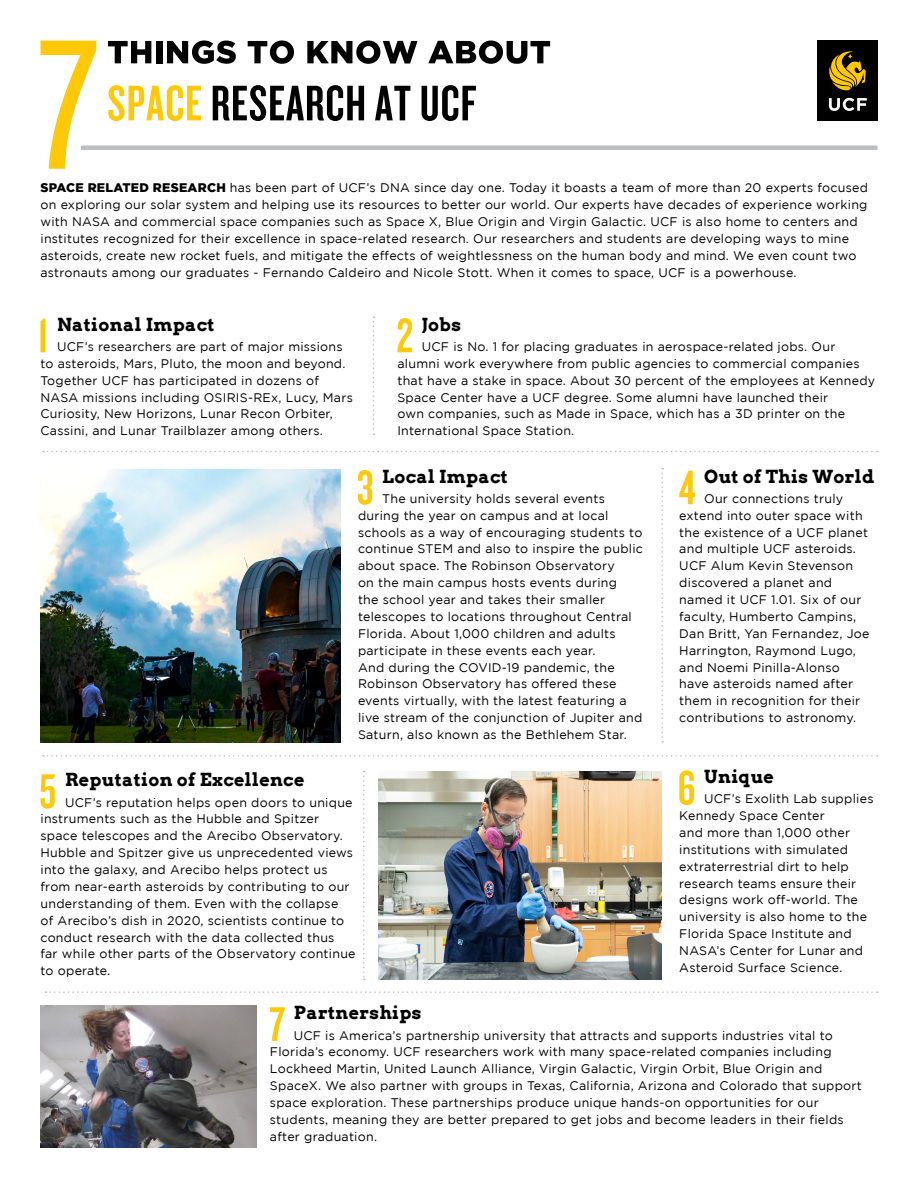
<style>
.page{position:relative;width:918px;height:1188px;background:#fff}
.page>*{position:absolute;margin:0;border:0;box-sizing:border-box;transform-origin:0 0}
.t1{font:50.4px "Knockout HTF48 Featherweight";color:#ffc907}
.t2{font:700 18px "Arvo";letter-spacing:.02em;color:#000}
.t3{font:12.45px/16.8px "Gotham";letter-spacing:.02em;color:#000}
.s1{font-weight:900}
</style>
<div class="page">
<svg style="left:40px;top:41px;width:56px;height:128px"></svg>
<img style="left:40px;top:469px;width:301px;height:273px">
<img style="left:378px;top:771px;width:284px;height:209px">
<div style="left:81px;top:145px;width:797px;height:5px;background:#bcbec0"></div>
<svg style="left:108px;top:41px;width:43px;height:22px"></svg>
<div style="left:156px;top:41px;width:6px;height:22px;background:#000"></div>
<svg style="left:167px;top:41px;width:69px;height:23px"></svg>
<svg style="left:248px;top:41px;width:46px;height:23px"></svg>
<svg style="left:307px;top:41px;width:111px;height:23px"></svg>
<svg style="left:428px;top:41px;width:122px;height:23px"></svg>
<svg style="left:108px;top:85px;width:93px;height:36px"></svg>
<svg style="left:213px;top:85px;width:151px;height:36px"></svg>
<svg style="left:375px;top:86px;width:35px;height:34px"></svg>
<svg style="left:422px;top:85px;width:54px;height:36px"></svg>
<svg style="left:373px;top:316px;width:1px;height:119px"></svg>
<svg style="left:43px;top:755px;width:835px;height:2px"></svg>
<svg style="left:45px;top:991px;width:833px;height:2px"></svg>
<svg style="left:363px;top:771px;width:2px;height:209px"></svg>
<div style="left:817px;top:40px;width:61px;height:82px;background:#000"></div>
<svg style="left:829px;top:98px;width:38px;height:13px"></svg>
<svg style="left:829px;top:51px;width:37px;height:39px"></svg>
<img style="left:40px;top:1005px;width:216px;height:143px">
<svg style="left:662px;top:468px;width:1px;height:275px"></svg>
<svg style="left:43px;top:451px;width:835px;height:1px"></svg>
<p class="t3" style="left:40px;top:179px;width:829px"><span class="s1">SPACE RELATED RESEARCH</span> has been part of UCF s’ DNA since day one. Today it boasts a team of more than 20 experts focused on exploring our solar system and helping use its resources to better our world. Our experts have decades of experience working with NASA and commercial space companies such as Space X, Blue Origin and Virgin Galactic. UCF is also home to centers and institutes recognized for their excellence in space-related research. Our researchers and students are developing ways to mine asteroids, create new rocket fuels, and mitigate the effects of weightlessness on the human body and mind. We even count two astronauts among our graduates - Fernando Caldeiro and Nicole Stott. When it comes to space, UCF is a powerhouse.</p>
<h2 class="t2" style="left:57px;top:313px;width:159px">National Impact</h2>
<h1 class="t1" style="left:38px;top:310px;width:12px">1</h1>
<p class="t3" style="left:41px;top:338px;width:314px;text-indent:17px">UCF s’ researchers are part of major missions to asteroids, Mars, Pluto, the moon and beyond.<br>Together UCF has participated in dozens of NASA missions including OSIRIS-REx, Lucy, Mars Curiosity, New Horizons, Lunar Recon Orbiter, Cassini, and Lunar Trailblazer among others.</p>
<h2 class="t2" style="left:422px;top:313px;width:41px">Jobs</h2>
<h1 class="t1" style="left:396px;top:310px;width:18px">2</h1>
<p class="t3" style="left:397px;top:338px;width:479px;text-indent:24px">UCF is No 1. for placing graduates in aerospace-related jobs. Our alumni work everywhere from public agencies to commercial companies that have a stake in space. About 30 percent of the employees at Kennedy Space Center have a UCF degree. Some alumni have launched their<br>own companies, such as Made in Space, which has 3a D printer on the International Space Station.</p>
<h2 class="t2" style="left:382px;top:465px;width:127px">Local Impact</h2>
<h1 class="t1" style="left:357px;top:462px;width:18px">3</h1>
<p class="t3" style="left:358px;top:490px;width:287px;text-indent:24px">The university holds several events during the year on campus and at local schools as a way of encouraging students to continue STEM and also to inspire the public about space. The Robinson Observatory<br>on the main campus hosts events during<br>the school year and takes their smaller telescopes to locations throughout Central Florida. About 1,000 children and adults participate in these events each year.<br>And during the COVID-19 pandemic, the Robinson Observatory has offered these events virtually, with the latest featuring a live stream of the conjunction of Jupiter and Saturn, also known as the Bethlehem Star.</p>
<h2 class="t2" style="left:704px;top:465px;width:172px">Out of This World</h2>
<h1 class="t1" style="left:679px;top:462px;width:18px">4</h1>
<p class="t3" style="left:679px;top:490px;width:192px;text-indent:25px">Our connections truly extend into outer space with the existence of a UCF planet and multiple UCF asteroids.<br>UCF Alum Kevin Stevenson discovered a planet and named it UCF 1.01. Six of our faculty, Humberto Campins,<br>Dan Britt, Yan Fernandez, Joe<br>Harrington, Raymond Lugo, and Noemi Pinilla-Alonso have asteroids named after them in recognition for their contributions to astronomy.</p>
<h2 class="t2" style="left:65px;top:769px;width:241px">Reputation of Excellence</h2>
<h1 class="t1" style="left:39px;top:766px;width:18px">5</h1>
<p class="t3" style="left:41px;top:794px;width:317px;text-indent:25px">UCF s’ reputation helps open doors to unique instruments such as the Hubble and Spitzer space telescopes and the Arecibo Observatory.<br>Hubble and Spitzer give us unprecedented views into the galaxy, and Arecibo helps protect us from near-earth asteroids by contributing to our understanding of them. Even with the collapse<br>of Arecibo s’ dish in 2020, scientists continue to conduct research with the data collected thus<br>far while other parts of the Observatory continue to operate.</p>
<h2 class="t2" style="left:704px;top:765px;width:71px">Unique</h2>
<h1 class="t1" style="left:678px;top:763px;width:19px">6</h1>
<p class="t3" style="left:679px;top:790px;width:196px;text-indent:25px">UCF s’ Exolith Lab supplies<br>Kennedy Space Center<br>and more than 1,000 other institutions with simulated extraterrestrial dirt to help research teams ensure their designs work off-world. The university is also home to the<br>Florida Space Institute and<br>NASA s’ Center for Lunar and<br>Asteroid Surface Science.</p>
<h2 class="t2" style="left:294px;top:1001px;width:129px">Partnerships</h2>
<h1 class="t1" style="left:269px;top:999px;width:18px">7</h1>
<p class="t3" style="left:270px;top:1027px;width:593px;text-indent:24px">UCF is America s’ partnership university that attracts and supports industries vital to Florida s’ economy. UCF researchers work with many space-related companies including Lockheed Martin, United Launch Alliance, Virgin Galactic, Virgin Orbit, Blue Origin and SpaceX. We also partner with groups in Texas, California, Arizona and Colorado that support space exploration. These partnerships produce unique hands-on opportunities for our students, meaning they are better prepared to get jobs and become leaders in their fields after graduation.</p>
</div>
